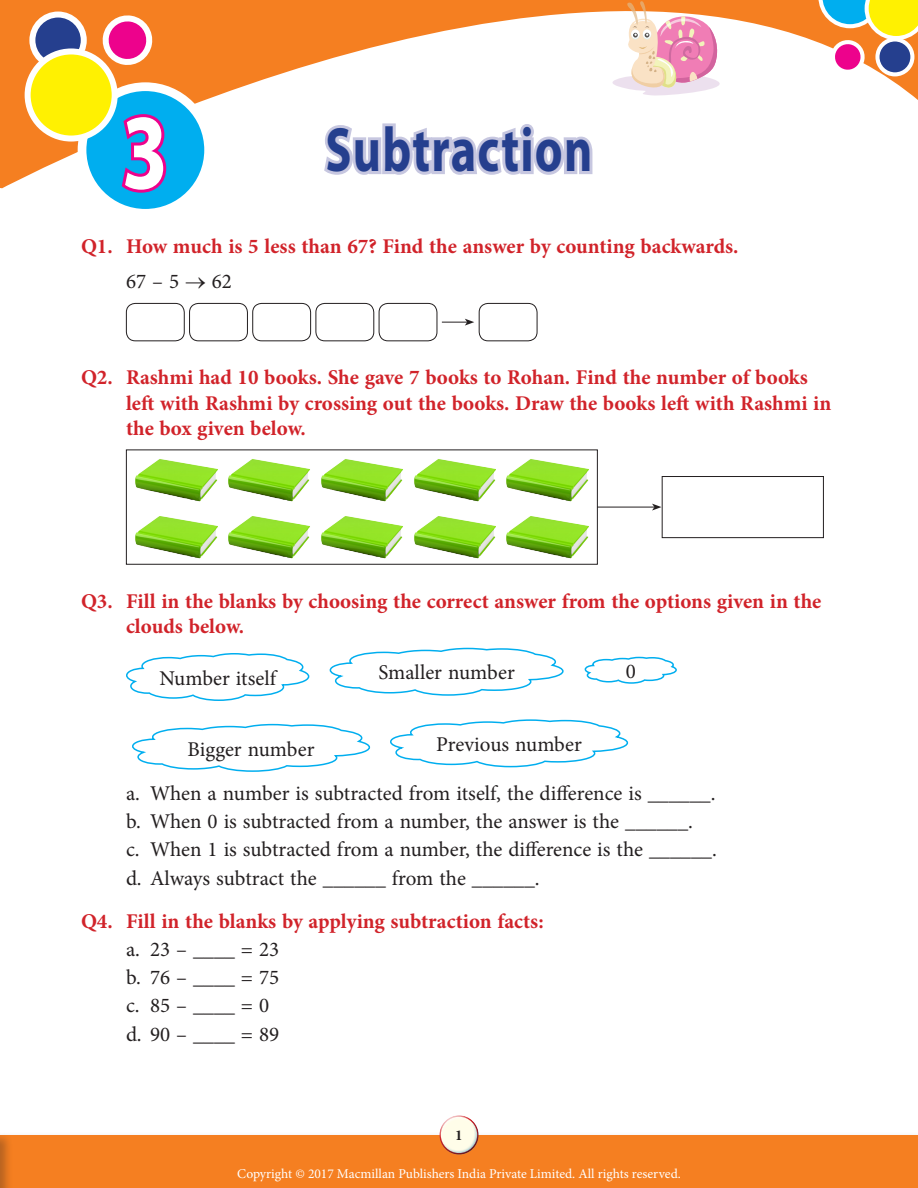
<style>
.page{position:relative;width:918px;height:1188px;background:#fff}
.page>*{position:absolute;margin:0;border:0;box-sizing:border-box;transform-origin:0 0}
.CT{font:700 108px "Myriad Pro";color:#fff;scale:.77 1}
.CT-2{font:700 63px "Myriad Pro";letter-spacing:.025em;color:#253f8e;scale:.77 1}
.Question{font:700 21px/25.2px "Minion Pro";color:#d1232a}
.Options_list{font:21px "Minion Pro";color:#231f20}
.body_first{font:21px "Minion Pro";color:#231f20}
.t1{font:700 15px "Minion Pro";color:#231f20}
.t2{font:13.5px "Minion Pro";color:#fff}
</style>
<div class="page">
<div style="left:0;top:1131px;width:918px;height:57px;background:#fbfbfb"></div>
<div style="left:0;top:1135px;width:918px;height:53px;background:#f57f21"></div>
<div style="left:0;top:1131px;width:13px;height:57px;background:#231f20;opacity:.3"></div>
<hr style="left:0;top:1135px;width:1px;height:53px;background:#f57f21">
<div style="left:437px;top:1113px;width:42px;height:34px;background:#fff;opacity:.75"></div>
<div style="left:438px;top:1118px;width:41px;height:37px;background:#0970b9;opacity:.75"></div>
<svg style="left:0;top:0;width:918px;height:188px"></svg>
<div style="left:32px;top:15px;width:52px;height:51px;background:#253f8e;border-radius:50%"></div>
<div style="left:29px;top:12px;width:58px;height:57px;border:6px solid #fff;border-radius:50%"></div>
<div style="left:82px;top:87px;width:127px;height:126px;background:#00aeef;border-radius:50%"></div>
<div style="left:78px;top:82px;width:135px;height:136px;border:9px solid #fff;border-radius:50%"></div>
<div style="left:28px;top:51px;width:87px;height:88px;background:#fff101;border-radius:50%"></div>
<div style="left:25px;top:48px;width:93px;height:94px;border:6px solid #fff;border-radius:50%"></div>
<svg style="left:103px;top:12px;width:49px;height:52px"></svg>
<svg style="left:818px;top:0;width:100px;height:76px"></svg>
<svg style="left:319px;top:120px;width:276px;height:59px"></svg>
<div style="left:126px;top:303px;width:59px;height:38px;border:1px solid #231f20;border-radius:9px"></div>
<div style="left:189px;top:303px;width:59px;height:38px;border:1px solid #231f20;border-radius:9px"></div>
<div style="left:252px;top:303px;width:59px;height:38px;border:1px solid #231f20;border-radius:9px"></div>
<div style="left:316px;top:303px;width:58px;height:38px;border:1px solid #231f20;border-radius:9px"></div>
<div style="left:379px;top:303px;width:58px;height:38px;border:1px solid #231f20;border-radius:9px"></div>
<div style="left:479px;top:303px;width:58px;height:38px;border:1px solid #231f20;border-radius:9px"></div>
<svg style="left:442px;top:319px;width:32px;height:7px"></svg>
<img style="left:135px;top:459px;width:82px;height:43px">
<img style="left:135px;top:516px;width:82px;height:43px">
<img style="left:228px;top:459px;width:82px;height:43px">
<img style="left:228px;top:516px;width:82px;height:43px">
<img style="left:321px;top:459px;width:82px;height:43px">
<img style="left:321px;top:516px;width:82px;height:43px">
<img style="left:414px;top:459px;width:82px;height:43px">
<img style="left:414px;top:516px;width:82px;height:43px">
<img style="left:506px;top:459px;width:83px;height:43px">
<img style="left:506px;top:516px;width:83px;height:43px">
<div style="left:126px;top:450px;width:472px;height:115px;border:1px solid #231f20"></div>
<div style="left:662px;top:476px;width:162px;height:62px;border:1px solid #231f20"></div>
<hr style="left:597px;top:507px;width:57px;height:1px;background:#231f20">
<svg style="left:652px;top:504px;width:10px;height:7px"></svg>
<svg style="left:126px;top:653px;width:184px;height:48px"></svg>
<svg style="left:132px;top:723px;width:239px;height:49px"></svg>
<svg style="left:390px;top:719px;width:239px;height:49px"></svg>
<svg style="left:329px;top:647px;width:235px;height:49px"></svg>
<svg style="left:584px;top:656px;width:93px;height:28px"></svg>
<svg style="left:121px;top:114px;width:46px;height:79px"></svg>
<svg style="left:612px;top:1px;width:108px;height:95px"></svg>
<p class="CT" style="left:122px;top:82px;width:61px">3</p>
<p class="CT-2" style="left:326px;top:109px;width:348px">Subtraction</p>
<p class="Question" style="left:81px;top:233px;width:659px">Q1. How much is 5 less than 67? Find the answer by counting backwards.</p>
<p class="body_first" style="left:126px;top:268px;width:107px">67 – 5 → 62</p>
<p class="Question" style="left:126px;top:365px;width:707px;text-indent:-45px">Q2. Rashmi had 10 books. She gave 7 books to Rohan. Find the number of books left with Rashmi by crossing out the books. Draw the books left with Rashmi in the box given below.</p>
<p class="Question" style="left:126px;top:588px;width:697px;text-indent:-45px">Q3. Fill in the blanks by choosing the correct answer from the options given in the clouds below.</p>
<p class="Options_list" style="left:159px;top:664px;width:118px">Number itself</p>
<p class="Options_list" style="left:378px;top:659px;width:138px">Smaller number</p>
<p class="Options_list" style="left:626px;top:657px;width:12px">0</p>
<p class="Options_list" style="left:188px;top:735px;width:128px">Bigger number</p>
<p class="Options_list" style="left:436px;top:730px;width:147px">Previous number</p>
<p class="Options_list" style="left:126px;top:779px;width:591px">a. When a number is subtracted from itself, the difference is ______.</p>
<p class="Options_list" style="left:126px;top:808px;width:568px">b. When 0 is subtracted from a number, the answer is the ______.</p>
<p class="Options_list" style="left:126px;top:836px;width:592px">c. When 1 is subtracted from a number, the difference is the ______.</p>
<p class="Options_list" style="left:126px;top:864px;width:415px">d. Always subtract the ______ from the ______.</p>
<p class="Question" style="left:81px;top:908px;width:464px">Q4. Fill in the blanks by applying subtraction facts:</p>
<p class="Options_list" style="left:126px;top:935px;width:155px">a. 23 – ____ = 23</p>
<p class="Options_list" style="left:126px;top:964px;width:155px">b. 76 – ____ = 75</p>
<p class="Options_list" style="left:126px;top:992px;width:145px">c. 85 – ____ = 0</p>
<p class="Options_list" style="left:126px;top:1020px;width:155px">d. 90 – ____ = 89</p>
<p class="t1" style="left:455px;top:1125px;width:9px">1</p>
<p class="t2" style="left:237px;top:1165px;width:445px">Copyright © 2017 Macmillan Publishers India Private Limited. All rights reserved.</p>
</div>
